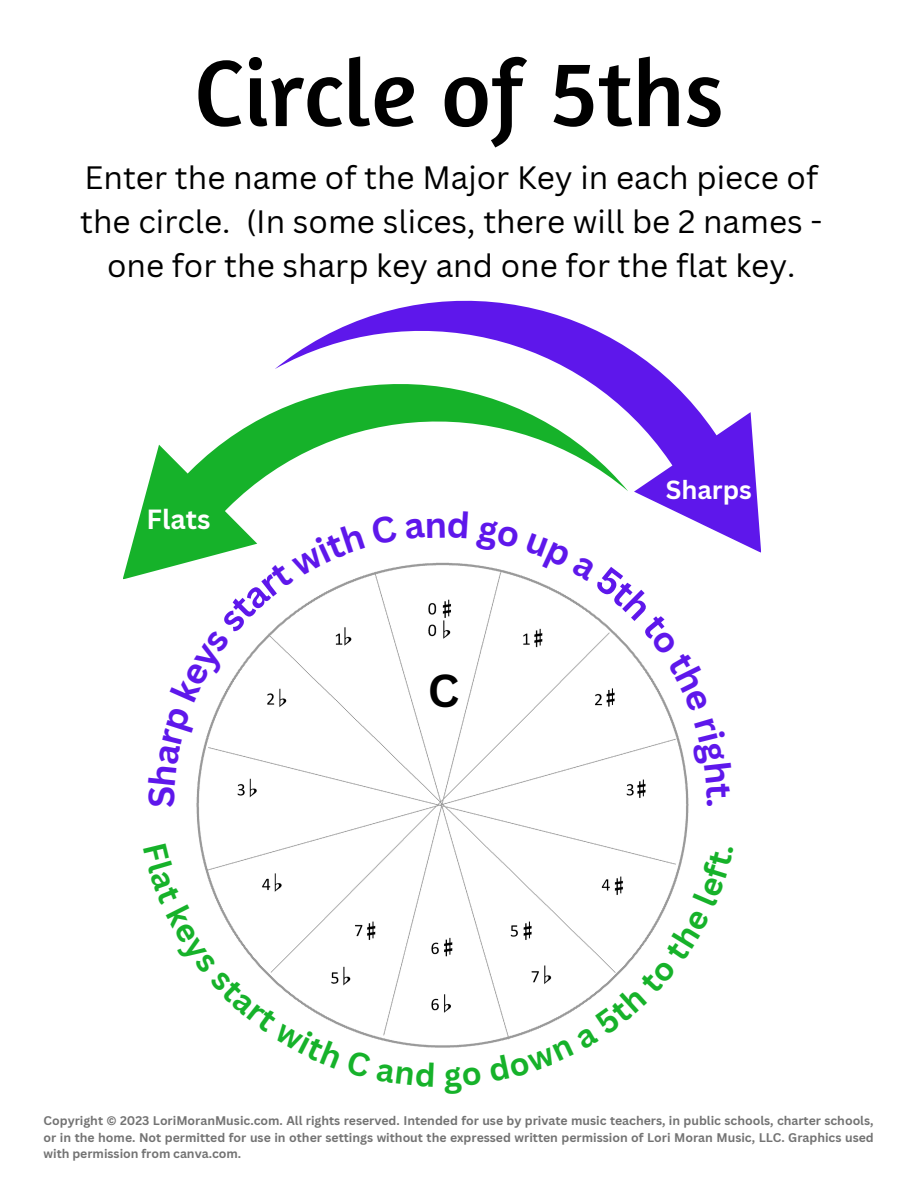
<style>
.page{position:relative;width:918px;height:1188px;background:#fff}
.page>*{position:absolute;margin:0;border:0;box-sizing:border-box;transform-origin:0 0}
.t1{font:96px "Amaranth";color:#000}
.t2{font:700 45px "Canva Sans";color:#000}
.t3{font:700 35.7px "Canva Sans";color:#5e17eb}
.t4{font:31.5px/43.8px "Canva Sans";color:#000;text-align:center}
.t5{font:700 27px "Canva Sans";color:#fff}
.t6{font:700 25.5px "Canva Sans";color:#fff}
.t7{font:700 12.3px/16.4px "Canva Sans";color:#737373;text-align:justify}
</style>
<div class="page">
<img style="left:196px;top:594px;width:493px;height:454px">
<svg style="left:123px;top:420px;width:352px;height:174px"></svg>
<svg style="left:258px;top:300px;width:503px;height:253px"></svg>
<svg style="left:148px;top:522px;width:217px;height:285px"></svg>
<svg style="left:371px;top:515px;width:27px;height:30px"></svg>
<svg style="left:405px;top:510px;width:63px;height:30px"></svg>
<svg style="left:475px;top:518px;width:258px;height:281px"></svg>
<svg style="left:196px;top:844px;width:238px;height:204px"></svg>
<svg style="left:488px;top:847px;width:201px;height:201px"></svg>
<p class="t1" style="left:194px;top:32px;width:532px">Circle of 5ths</p>
<p class="t4" style="left:80px;top:155px;width:744px">Enter the name of the Major Key in each piece of the circle. (In some slices, there will be 2 names - one for the sharp key and one for the flat key.</p>
<p class="t5" style="left:147px;top:501px;width:65px">Flats</p>
<p class="t2" style="left:428px;top:659px;width:33px">C</p>
<p class="t6" style="left:666px;top:471px;width:88px">Sharps</p>
<p class="t3" style="left:745px;top:798px;width:11px;rotate:90deg">.</p>
<p class="t7" style="left:44px;top:1112px;width:832px">Copyright © 2023 LoriMoranMusic.com. All rights reserved. Intended for use by private music teachers, in public schools, charter schools, or in the home. Not permitted for use in other settings without the expressed written permission of Lori Moran Music, LLC. Graphics used with permission from canva.com.</p>
</div>
